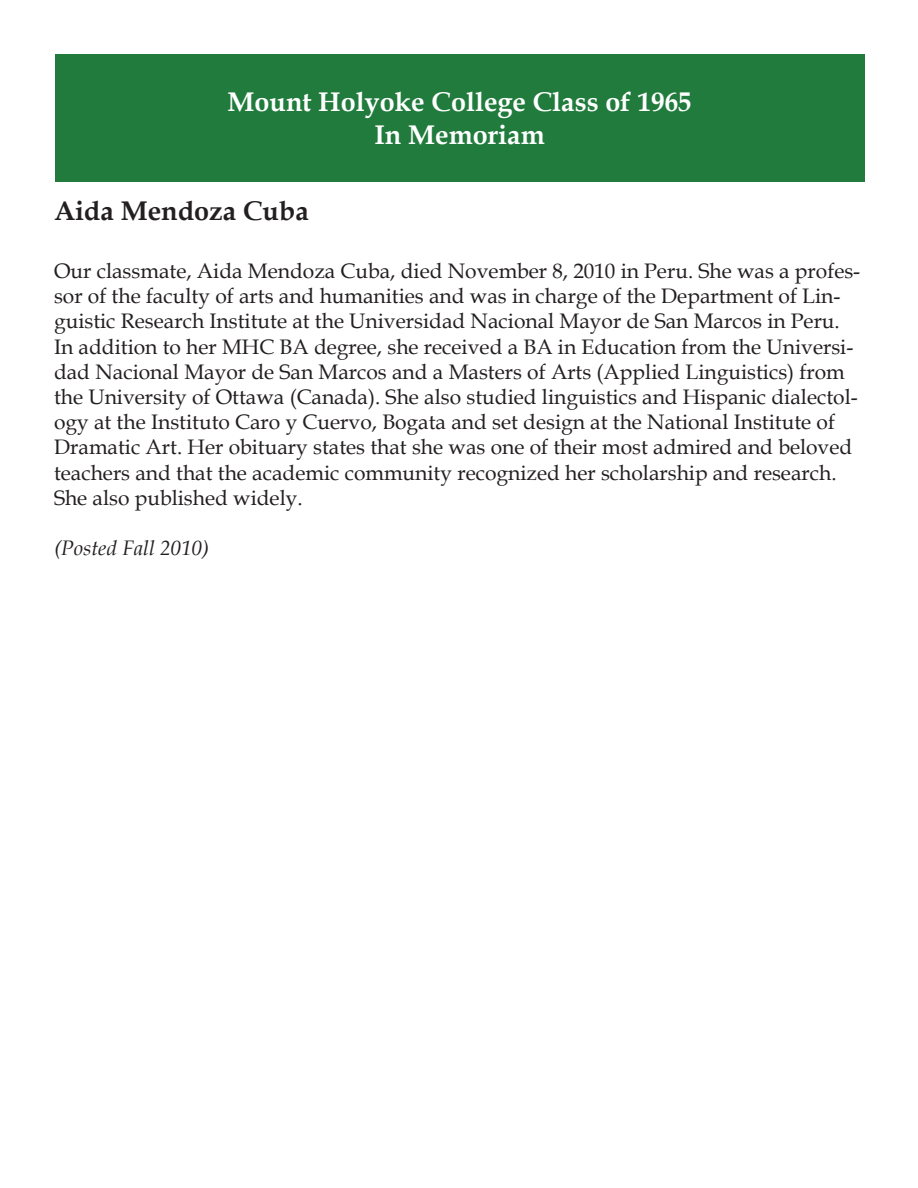
<style>
.page{position:relative;width:918px;height:1188px;background:#fff}
.page>*{position:absolute;margin:0;border:0;box-sizing:border-box;transform-origin:0 0}
.t1{font:700 27px "Book Antiqua";color:#fff}
.t2{font:700 27px "Book Antiqua";color:#231f20}
.t3{font:21px/25.2px "Book Antiqua";color:#231f20}
.t4{font:italic 21px "Book Antiqua";color:#231f20}
</style>
<div class="page">
<div style="left:55px;top:54px;width:810px;height:127px;background:#207b3c"></div>
<p class="t1" style="left:228px;top:84px;width:466px">Mount Holyoke College Class of 1965</p>
<p class="t1" style="left:374px;top:116px;width:172px">In Memoriam</p>
<p class="t2" style="left:54px;top:193px;width:256px">Aida Mendoza Cuba</p>
<p class="t3" style="left:54px;top:258px;width:808px">Our classmate, Aida Mendoza Cuba, died November 8, 2010 in Peru. She was a profes&shy;sor of the faculty of arts and humanities and was in charge of the Department of Lin&shy;guistic Research Institute at the Universidad Nacional Mayor de San Marcos in Peru.<br>In addition to her MHC BA degree, she received a BA in Education from the Universi&shy;dad Nacional Mayor de San Marcos and a Masters of Arts (Applied Linguistics) from the University of Ottawa (Canada). She also studied linguistics and Hispanic dialectol&shy;ogy at the Instituto Caro y Cuervo, Bogata and set design at the National Institute of Dramatic Art. Her obituary states that she was one of their most admired and beloved teachers and that the academic community recognized her scholarship and research.<br>She also published widely.</p>
<p class="t4" style="left:54px;top:533px;width:157px">(Posted Fall 2010)</p>
</div>
